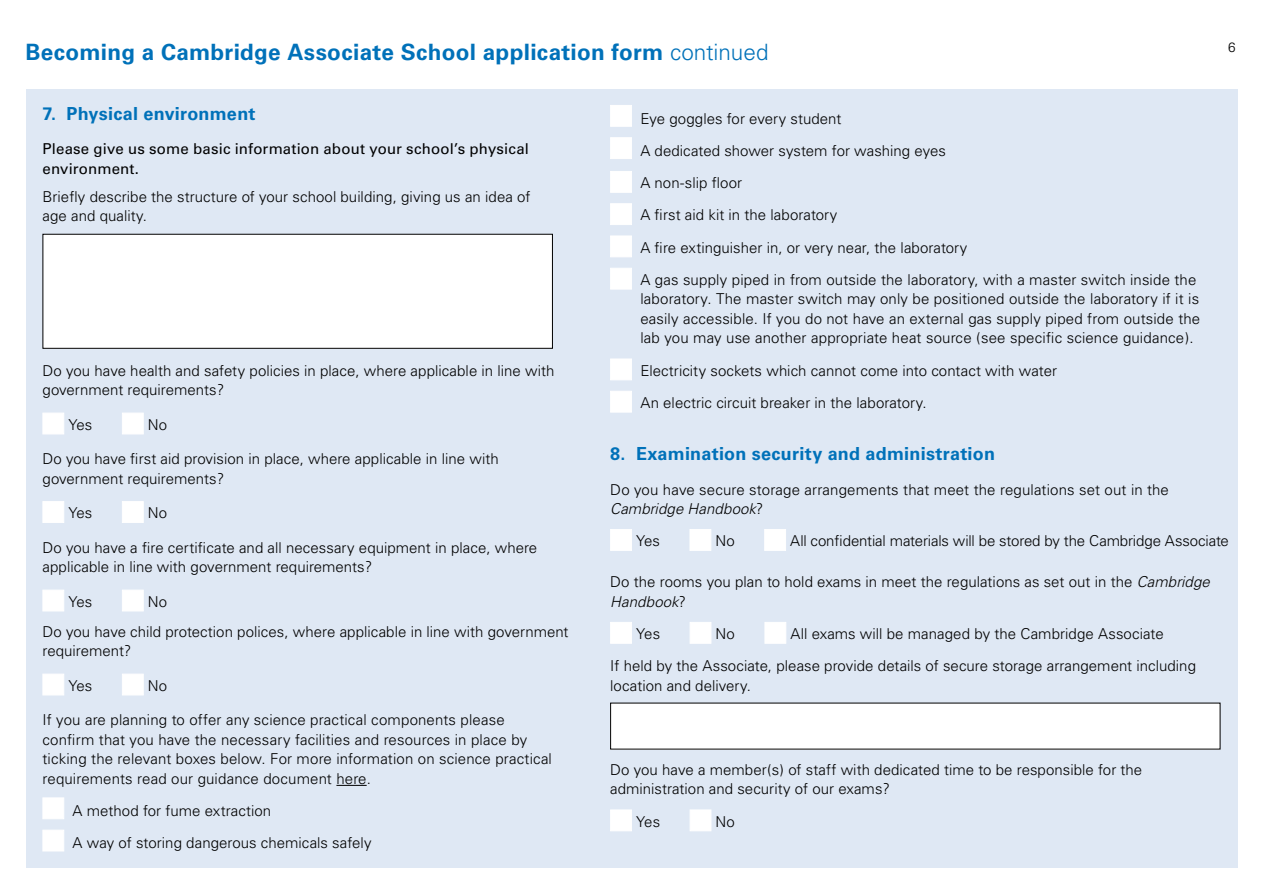
<style>
.page{position:relative;width:1263px;height:893px;background:#fff}
.page>*{position:absolute;margin:0;border:0;box-sizing:border-box;transform-origin:0 0}
.t1{font:700 22.5px "Univers";letter-spacing:.015em;color:#0071b9}
.blue_sub_head{font:700 18px "Univers";letter-spacing:.015em;color:#0071b9}
.Small_print{font:300 15px/19.5px "Univers";letter-spacing:.005em;color:#000}
.Small_print-2{font:15px/19.5px "Univers";letter-spacing:.01em;color:#000}
.t2{font:300 13.5px "Univers";color:#000}
.s1{font-weight:300}
.s2{font-style:italic}
</style>
<div class="page">
<div style="left:26px;top:89px;width:1211px;height:778px;background:#dfe8f4"></div>
<hr style="left:336px;top:785px;width:31px;height:1px;background:#000">
<div style="left:43px;top:413px;width:21px;height:21px;background:#fff"></div>
<div style="left:122px;top:413px;width:22px;height:21px;background:#fff"></div>
<div style="left:43px;top:501px;width:21px;height:22px;background:#fff"></div>
<div style="left:122px;top:501px;width:22px;height:22px;background:#fff"></div>
<div style="left:43px;top:590px;width:21px;height:21px;background:#fff"></div>
<div style="left:122px;top:590px;width:22px;height:21px;background:#fff"></div>
<div style="left:43px;top:674px;width:21px;height:21px;background:#fff"></div>
<div style="left:122px;top:674px;width:22px;height:21px;background:#fff"></div>
<div style="left:43px;top:797px;width:21px;height:22px;background:#fff;border:1px solid #fff"></div>
<div style="left:43px;top:830px;width:21px;height:21px;background:#fff"></div>
<div style="left:43px;top:234px;width:509px;height:114px;background:#fff"></div>
<div style="left:43px;top:234px;width:510px;height:115px;border:1px solid #000"></div>
<div style="left:610px;top:105px;width:22px;height:22px;background:#fff"></div>
<div style="left:610px;top:137px;width:22px;height:22px;background:#fff"></div>
<div style="left:610px;top:171px;width:22px;height:22px;background:#fff"></div>
<div style="left:610px;top:203px;width:22px;height:22px;background:#fff"></div>
<div style="left:610px;top:236px;width:22px;height:21px;background:#fff"></div>
<div style="left:610px;top:268px;width:22px;height:21px;background:#fff"></div>
<div style="left:610px;top:359px;width:22px;height:21px;background:#fff"></div>
<div style="left:610px;top:391px;width:22px;height:21px;background:#fff"></div>
<div style="left:610px;top:529px;width:22px;height:22px;background:#fff"></div>
<div style="left:690px;top:529px;width:21px;height:22px;background:#fff"></div>
<div style="left:764px;top:529px;width:22px;height:22px;background:#fff"></div>
<div style="left:610px;top:622px;width:22px;height:22px;background:#fff"></div>
<div style="left:690px;top:622px;width:21px;height:22px;background:#fff"></div>
<div style="left:764px;top:622px;width:22px;height:22px;background:#fff;border:1px solid #fff"></div>
<div style="left:610px;top:809px;width:22px;height:22px;background:#fff;border:1px solid #fff"></div>
<div style="left:690px;top:809px;width:21px;height:22px;background:#fff;border:1px solid #fff"></div>
<div style="left:611px;top:703px;width:609px;height:46px;background:#fff"></div>
<h1 class="t1" style="left:26px;top:39px;width:744px">Becoming a Cambridge Associate School application form <span class="s1">continued</span></h1>
<p class="t2" style="left:1228px;top:40px;width:9px">6</p>
<p class="blue_sub_head" style="left:43px;top:103px;width:215px">7. Physical environment</p>
<p class="Small_print-2" style="left:43px;top:139px;width:488px">Please give us some basic information about your school’s physical environment.</p>
<p class="Small_print" style="left:43px;top:187px;width:489px">Briefly describe the structure of your school building, giving us an idea of age and quality.</p>
<p class="Small_print" style="left:43px;top:361px;width:513px">Do you have health and safety policies in place, where applicable in line with government requirements?</p>
<p class="Small_print" style="left:68px;top:415px;width:26px">Yes</p>
<p class="Small_print" style="left:148px;top:415px;width:21px">No</p>
<p class="Small_print" style="left:43px;top:449px;width:458px">Do you have first aid provision in place, where applicable in line with government requirements?</p>
<p class="Small_print" style="left:68px;top:503px;width:26px">Yes</p>
<p class="Small_print" style="left:148px;top:503px;width:21px">No</p>
<p class="Small_print" style="left:43px;top:538px;width:496px">Do you have a fire certificate and all necessary equipment in place, where applicable in line with government requirements?</p>
<p class="Small_print" style="left:68px;top:592px;width:26px">Yes</p>
<p class="Small_print" style="left:148px;top:592px;width:21px">No</p>
<p class="Small_print" style="left:43px;top:622px;width:528px">Do you have child protection polices, where applicable in line with government requirement?</p>
<p class="Small_print" style="left:68px;top:676px;width:26px">Yes</p>
<p class="Small_print" style="left:148px;top:676px;width:21px">No</p>
<p class="Small_print" style="left:43px;top:710px;width:511px">If you are planning to offer any science practical components please confirm that you have the necessary facilities and resources in place by ticking the relevant boxes below. For more information on science practical requirements read our guidance document here.</p>
<p class="Small_print" style="left:73px;top:801px;width:200px">A method for fume extraction</p>
<p class="Small_print" style="left:73px;top:833px;width:300px">A way of storing dangerous chemicals safely</p>
<p class="Small_print" style="left:640px;top:109px;width:203px">Eye goggles for every student</p>
<p class="Small_print" style="left:640px;top:141px;width:307px">A dedicated shower system for washing eyes</p>
<p class="Small_print" style="left:640px;top:173px;width:103px">A non-slip floor</p>
<p class="Small_print" style="left:640px;top:205px;width:198px">A first aid kit in the laboratory</p>
<p class="Small_print" style="left:640px;top:238px;width:329px">A fire extinguisher in, or very near, the laboratory</p>
<p class="Small_print" style="left:640px;top:270px;width:561px">A gas supply piped in from outside the laboratory, with a master switch inside the laboratory. The master switch may only be positioned outside the laboratory if it is easily accessible. If you do not have an external gas supply piped from outside the lab you may use another appropriate heat source (see specific science guidance).</p>
<p class="Small_print" style="left:640px;top:361px;width:418px">Electricity sockets which cannot come into contact with water</p>
<p class="Small_print" style="left:640px;top:393px;width:288px">An electric circuit breaker in the laboratory.</p>
<p class="blue_sub_head" style="left:610px;top:443px;width:386px">8. Examination security and administration</p>
<p class="Small_print" style="left:610px;top:479px;width:560px">Do you have secure storage arrangements that meet the regulations set out in the<br><span class="s2">Cambridge Handbook</span>?</p>
<p class="Small_print" style="left:636px;top:531px;width:26px">Yes</p>
<p class="Small_print" style="left:715px;top:531px;width:21px">No</p>
<p class="Small_print" style="left:790px;top:531px;width:440px">All confidential materials will be stored by the Cambridge Associate</p>
<p class="Small_print" style="left:610px;top:572px;width:601px">Do the rooms you plan to hold exams in meet the regulations as set out in the <span class="s2">Cambridge<br>Handbook</span>?</p>
<p class="Small_print" style="left:636px;top:624px;width:26px">Yes</p>
<p class="Small_print" style="left:716px;top:624px;width:21px">No</p>
<p class="Small_print" style="left:790px;top:624px;width:375px">All exams will be managed by the Cambridge Associate</p>
<p class="Small_print" style="left:610px;top:656px;width:587px">If held by the Associate, please provide details of secure storage arrangement including location and delivery.</p>
<p class="Small_print" style="left:610px;top:760px;width:534px">Do you have a member(s) of staff with dedicated time to be responsible for the administration and security of our exams?</p>
<p class="Small_print" style="left:636px;top:812px;width:26px">Yes</p>
<p class="Small_print" style="left:716px;top:812px;width:21px">No</p>
</div>
